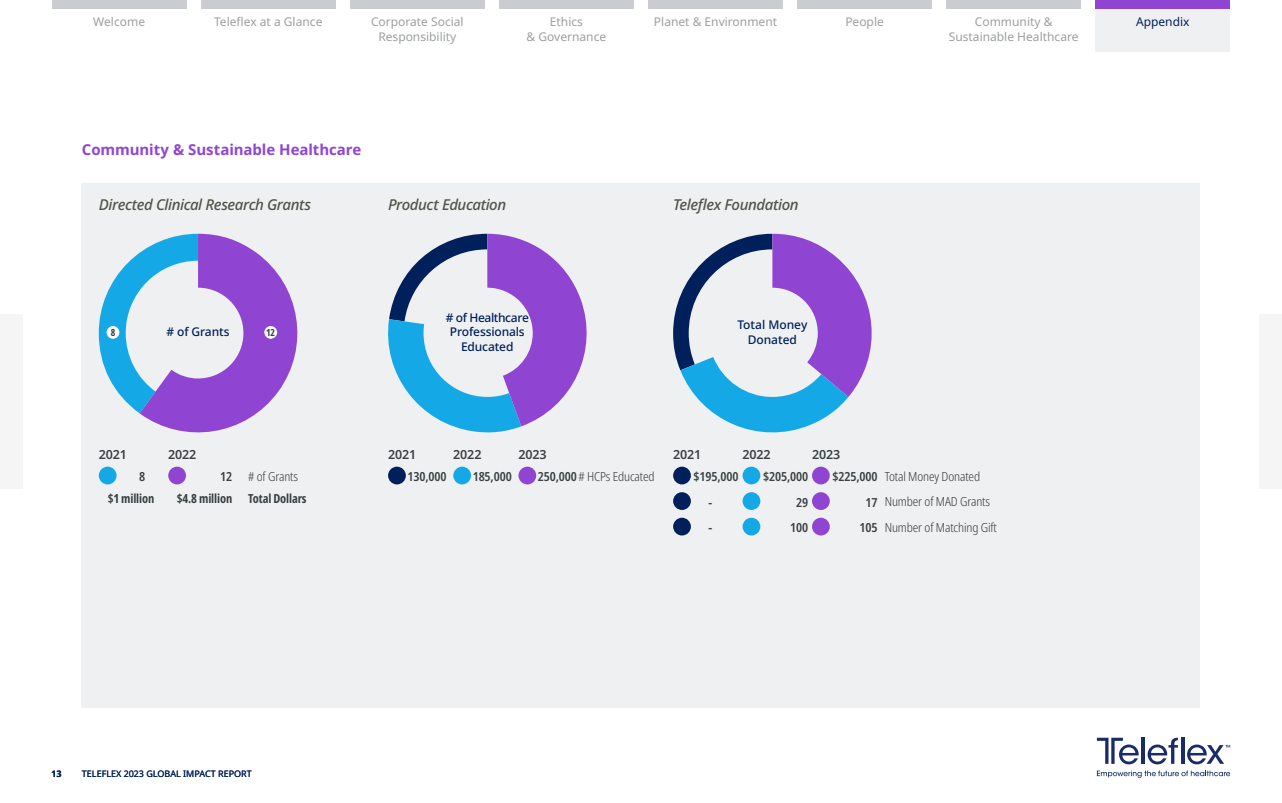
<style>
.page{position:relative;width:1282px;height:803px;background:#fff}
.page>*{position:absolute;margin:0;border:0;box-sizing:border-box;transform-origin:0 0}
.t1{font:italic 500 15px "Noto Sans";letter-spacing:-.03em;color:#51534a}
.t2{font:700 15px "Noto Sans";letter-spacing:-.005em;color:#9045d2}
.t3{font:300 condensed 12.5px/25.5px "Noto Sans";letter-spacing:-.01em;color:#394041}
.t4{font:600 condensed 12.5px/25.5px "Noto Sans";letter-spacing:-.01em;color:#394041;text-align:right}
.t5{font:700 extra-condensed 12.5px "Noto Sans";letter-spacing:-.01em;color:#394041}
.t6{font:600 12.5px "Noto Sans";letter-spacing:-.01em;color:#394041}
.t7{font:12px/15px "Noto Sans";color:#9c9fa0;text-align:center}
.t8{font:500 12px/14.4px "Noto Sans";letter-spacing:-.015em;color:#00205b;text-align:center}
.t9{font:12px "Noto Sans";color:#00205b}
.t10{font:700 extra-condensed 9.8px "Noto Sans";color:#394041}
.t11{font:9px "Noto Sans";color:#00205b}
.t12{font:700 9px "Noto Sans";color:#00205b}
.s1{font-weight:600;font-stretch:normal}
.s2{font-weight:600}
</style>
<div class="page">
<svg style="left:1096px;top:770px;width:134px;height:7px"></svg>
<svg style="left:1096px;top:737px;width:42px;height:27px"></svg>
<svg style="left:1147px;top:737px;width:30px;height:27px"></svg>
<svg style="left:1181px;top:737px;width:3px;height:26px"></svg>
<svg style="left:1187px;top:744px;width:42px;height:20px"></svg>
<hr style="left:1141px;top:737px;width:3px;height:26px;background:#192b68">
<div style="left:1259px;top:314px;width:22px;height:174px;background:#f5f5f5"></div>
<div style="left:0;top:314px;width:22px;height:174px;background:#f5f5f5"></div>
<div style="left:81px;top:183px;width:1118px;height:524px;background:#eff0f1"></div>
<svg style="left:99px;top:234px;width:199px;height:199px"></svg>
<div style="left:107px;top:326px;width:12px;height:12px;background:#fff;border-radius:50%"></div>
<div style="left:264px;top:326px;width:13px;height:12px;background:#fff;border-radius:50%"></div>
<div style="left:168px;top:466px;width:18px;height:18px;background:#9045d2;border-radius:50%"></div>
<div style="left:99px;top:466px;width:17px;height:18px;background:#14a9e6;border-radius:50%"></div>
<div style="left:453px;top:466px;width:18px;height:18px;background:#14a9e6;border-radius:50%"></div>
<div style="left:388px;top:466px;width:18px;height:18px;background:#00205b;border-radius:50%"></div>
<div style="left:518px;top:466px;width:18px;height:18px;background:#9045d2;border-radius:50%"></div>
<div style="left:742px;top:466px;width:18px;height:18px;background:#14a9e6;border-radius:50%"></div>
<div style="left:742px;top:492px;width:18px;height:17px;background:#14a9e6;border-radius:50%"></div>
<div style="left:742px;top:517px;width:18px;height:18px;background:#14a9e6;border-radius:50%"></div>
<div style="left:673px;top:466px;width:18px;height:18px;background:#00205b;border-radius:50%"></div>
<div style="left:673px;top:492px;width:18px;height:17px;background:#00205b;border-radius:50%"></div>
<div style="left:673px;top:517px;width:18px;height:18px;background:#00205b;border-radius:50%"></div>
<div style="left:812px;top:466px;width:17px;height:18px;background:#9045d2;border-radius:50%"></div>
<div style="left:812px;top:492px;width:17px;height:17px;background:#9045d2;border-radius:50%"></div>
<div style="left:812px;top:517px;width:17px;height:18px;background:#9045d2;border-radius:50%"></div>
<svg style="left:388px;top:234px;width:199px;height:199px"></svg>
<svg style="left:673px;top:234px;width:199px;height:199px"></svg>
<div style="left:946px;top:0;width:135px;height:9px;background:#cacccf"></div>
<div style="left:1095px;top:0;width:135px;height:52px;background:#eff0f1"></div>
<div style="left:1095px;top:0;width:135px;height:9px;background:#9045d2"></div>
<div style="left:52px;top:0;width:135px;height:9px;background:#cacccf"></div>
<div style="left:350px;top:0;width:135px;height:9px;background:#cacccf"></div>
<div style="left:201px;top:0;width:135px;height:9px;background:#cacccf"></div>
<div style="left:499px;top:0;width:135px;height:9px;background:#cacccf"></div>
<div style="left:648px;top:0;width:135px;height:9px;background:#cacccf"></div>
<div style="left:797px;top:0;width:135px;height:9px;background:#cacccf"></div>
<p class="t7" style="left:214px;top:14px;width:110px">Teleflex at a Glance</p>
<p class="t7" style="left:526px;top:14px;width:81px">Ethics<br>&amp; Governance</p>
<p class="t7" style="left:654px;top:14px;width:125px">Planet &amp; Environment</p>
<p class="t7" style="left:845px;top:14px;width:40px">People</p>
<p class="t7" style="left:93px;top:14px;width:53px">Welcome</p>
<p class="t7" style="left:371px;top:14px;width:94px">Corporate Social</p>
<p class="t9" style="left:1135px;top:13px;width:55px">Appendix</p>
<p class="t7" style="left:378px;top:29px;width:80px">Responsibility</p>
<p class="t7" style="left:948px;top:14px;width:131px">Community &amp;<br>Sustainable Healthcare</p>
<p class="t2" style="left:82px;top:139px;width:281px">Community &amp; Sustainable Healthcare</p>
<p class="t1" style="left:99px;top:194px;width:214px">Directed Clinical Research Grants</p>
<p class="t1" style="left:388px;top:194px;width:120px">Product Education</p>
<p class="t1" style="left:673px;top:194px;width:127px">Teleflex Foundation</p>
<p class="t10" style="left:111px;top:325px;width:6px">8</p>
<p class="t8" style="left:166px;top:325px;width:64px"># of Grants</p>
<p class="t10" style="left:266px;top:325px;width:11px">12</p>
<p class="t8" style="left:446px;top:310px;width:85px"># of Healthcare<br>Professionals<br>Educated</p>
<p class="t8" style="left:737px;top:318px;width:72px">Total Money<br>Donated</p>
<p class="t6" style="left:388px;top:445px;width:30px">2021</p>
<p class="t6" style="left:453px;top:445px;width:30px">2022</p>
<p class="t6" style="left:673px;top:445px;width:30px">2021</p>
<p class="t6" style="left:742px;top:445px;width:30px">2022</p>
<p class="t6" style="left:99px;top:445px;width:30px">2021</p>
<p class="t6" style="left:168px;top:445px;width:30px">2022</p>
<p class="t3" style="left:538px;top:444px;width:118px;line-height:21.8px;text-indent:-19px"><span class="s1">2023<br></span><span class="s2">250,000</span># HCPs Educated</p>
<p class="t6" style="left:812px;top:445px;width:30px">2023</p>
<p class="t4" style="left:832px;top:464px;width:47px">$225,000<br>17<br>105</p>
<p class="t3" style="left:884px;top:464px;width:114px">Total Money Donated<br>Number of MAD Grants<br>Number of Matching Gift</p>
<p class="t3" style="left:248px;top:464px;width:51px"># of Grants</p>
<p class="t4" style="left:763px;top:464px;width:47px">$205,000<br>29<br>100</p>
<p class="t4" style="left:708px;top:464px;width:32px;text-align:left;text-indent:-15px">$195,000 -<br>-</p>
<p class="t4" style="left:407px;top:464px;width:41px">130,000</p>
<p class="t4" style="left:472px;top:464px;width:41px">185,000</p>
<p class="t4" style="left:139px;top:464px;width:8px">8</p>
<p class="t4" style="left:220px;top:464px;width:14px">12</p>
<p class="t5" style="left:108px;top:489px;width:48px">$1 million</p>
<p class="t5" style="left:177px;top:489px;width:57px">$4.8 million</p>
<p class="t5" style="left:248px;top:489px;width:60px">Total Dollars</p>
<p class="t12" style="left:52px;top:767px;width:11px">13</p>
<p class="t11" style="left:82px;top:767px;width:171px">TELEFLEX 2023 GLOBAL IMPACT REPORT</p>
</div>
